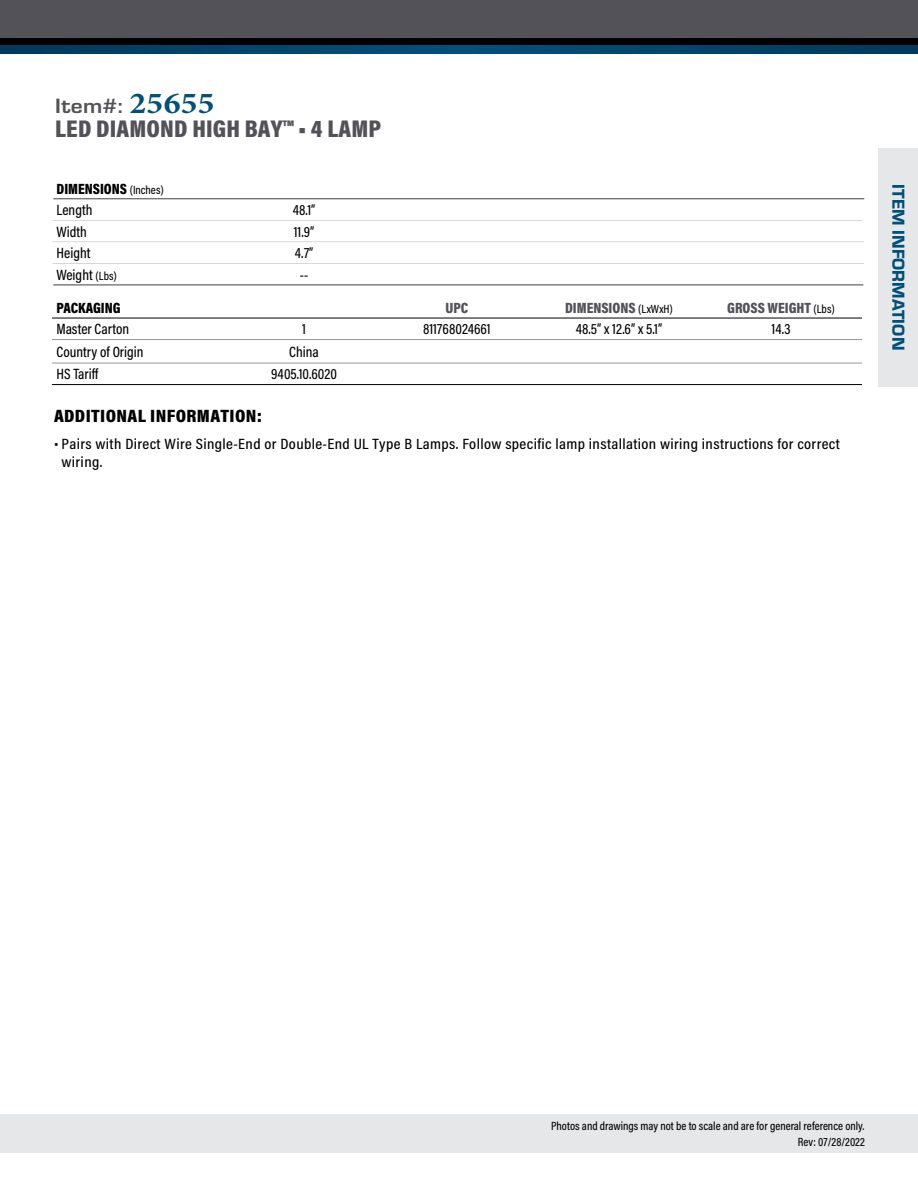
<style>
.page{position:relative;width:918px;height:1188px;background:#fff}
.page>*{position:absolute;margin:0;border:0;box-sizing:border-box;transform-origin:0 0}
.t1{font:900 24.45px "Acumin Pro Cond";letter-spacing:.005em;color:#525258;scale:1.05 1}
.t2{font:700 21.45px "Eurostile";color:#525258;scale:1.1 1}
.t3{font:900 18px "Acumin Pro Cond";letter-spacing:.02em;color:#000;scale:1.1 1}
.t4{font:18px "Eurostile Hea";letter-spacing:.005em;color:#00507c}
.t5{font:500 15px/18px "Acumin Pro Cond";letter-spacing:.025em;color:#000;scale:1.1 1}
.t6{font:500 15px "Acumin Pro Cond";letter-spacing:.025em;color:#000}
.t7{font:500 15px "Acumin Pro Cond";color:#000}
.t8{font:900 15px "Acumin Pro Cond";color:#525258}
.t9{font:900 15px/21.5px "Acumin Pro Cond";color:#000}
.t10{font:500 12px/15.6px "Acumin Pro Cond";color:#000;text-align:right}
.s1{font-family:"Minion Pro";font-size:30.45px;color:#00507c}
.s2{font-weight:500;font-size:12px}
.s3{font-weight:500}
.s4{font-size:12px}
.s5{font-weight:500;font-size:12px;color:#000}
.s6{font-weight:400;font-size:18px}
</style>
<div class="page">
<div style="left:0;top:1114px;width:918px;height:39px;background:#e6e7e8"></div>
<svg style="left:0;top:45px;width:918px;height:9px"></svg>
<div style="left:0;top:33px;width:918px;height:12px;background:#000"></div>
<div style="left:0;top:0;width:918px;height:37px;background:#525258"></div>
<hr style="left:52px;top:339px;width:180px;height:1px;background:#939598">
<hr style="left:232px;top:339px;width:144px;height:1px;background:#939598">
<hr style="left:376px;top:339px;width:162px;height:1px;background:#939598">
<hr style="left:538px;top:339px;width:162px;height:1px;background:#939598">
<hr style="left:700px;top:339px;width:162px;height:1px;background:#939598">
<hr style="left:52px;top:363px;width:180px;height:1px;background:#939598">
<hr style="left:232px;top:363px;width:144px;height:1px;background:#939598">
<hr style="left:376px;top:363px;width:162px;height:1px;background:#939598">
<hr style="left:538px;top:363px;width:162px;height:1px;background:#939598">
<hr style="left:700px;top:363px;width:162px;height:1px;background:#939598">
<hr style="left:52px;top:318px;width:180px;height:1px;background:#000">
<hr style="left:232px;top:318px;width:144px;height:1px;background:#000">
<hr style="left:376px;top:318px;width:162px;height:1px;background:#000">
<hr style="left:538px;top:318px;width:162px;height:1px;background:#000">
<hr style="left:700px;top:318px;width:162px;height:1px;background:#000">
<hr style="left:52px;top:384px;width:180px;height:1px;background:#000">
<hr style="left:232px;top:384px;width:144px;height:1px;background:#000">
<hr style="left:376px;top:384px;width:162px;height:1px;background:#000">
<hr style="left:538px;top:384px;width:162px;height:1px;background:#000">
<hr style="left:700px;top:384px;width:162px;height:1px;background:#000">
<hr style="left:53px;top:220px;width:809px;height:1px;background:#939598">
<hr style="left:53px;top:241px;width:811px;height:1px;background:#939598">
<hr style="left:53px;top:263px;width:811px;height:1px;background:#939598">
<hr style="left:53px;top:198px;width:811px;height:2px;background:#000">
<hr style="left:53px;top:284px;width:810px;height:2px;background:#000">
<div style="left:878px;top:148px;width:40px;height:238px;background:#e6e7e8"></div>
<h2 class="t2" style="left:55px;top:90px;width:147px">Item#: <span class="s1">25655</span></h2>
<h1 class="t1" style="left:55px;top:113px;width:312px">LED DIAMOND HIGH BAY™ • 4 LAMP</h1>
<p class="t9" style="left:57px;top:177px;width:109px">DIMENSIONS <span class="s2">(Inches)<br></span><span class="s3">Length</span></p>
<p class="t6" style="left:293px;top:200px;width:24px">48.1”</p>
<p class="t6" style="left:57px;top:222px;width:32px">Width</p>
<p class="t6" style="left:294px;top:222px;width:22px">11.9”</p>
<p class="t6" style="left:57px;top:243px;width:35px">Height</p>
<p class="t6" style="left:295px;top:243px;width:20px">4.7”</p>
<p class="t6" style="left:57px;top:265px;width:62px">Weight <span class="s4">(Lbs)</span></p>
<p class="t6" style="left:300px;top:265px;width:10px">--</p>
<p class="t9" style="left:57px;top:297px;width:66px">PACKAGING</p>
<p class="t8" style="left:446px;top:298px;width:24px">UPC</p>
<p class="t8" style="left:565px;top:298px;width:109px">DIMENSIONS <span class="s5">(LxWxH)</span></p>
<p class="t8" style="left:727px;top:298px;width:109px">GROSS WEIGHT <span class="s5">(Lbs)</span></p>
<p class="t7" style="left:57px;top:319px;width:74px">Master Carton</p>
<p class="t6" style="left:302px;top:319px;width:5px">1</p>
<p class="t7" style="left:423px;top:319px;width:69px">811768024661</p>
<p class="t6" style="left:576px;top:319px;width:88px">48.5” x 12.6” x 5.1”</p>
<p class="t6" style="left:772px;top:319px;width:20px">14.3</p>
<p class="t7" style="left:57px;top:342px;width:88px">Country of Origin</p>
<p class="t6" style="left:289px;top:342px;width:31px">China</p>
<p class="t6" style="left:57px;top:364px;width:43px">HS Tariff</p>
<p class="t7" style="left:271px;top:364px;width:67px">9405.10.6020</p>
<p class="t3" style="left:54px;top:404px;width:191px">ADDITIONAL INFORMATION:</p>
<p class="t5" style="left:62px;top:434px;width:709px;text-indent:-8px"><span class="s6">•</span> Pairs with Direct Wire Single-End or Double-End UL Type B Lamps. Follow specific lamp installation wiring instructions for correct wiring.</p>
<p class="t4" style="left:911px;top:184px;width:168px;rotate:90deg">ITEM INFORMATION</p>
<p class="t10" style="left:551px;top:1118px;width:315px">Photos and drawings may not be to scale and are for general reference only.<br>Rev: 07/28/2022</p>
</div>
